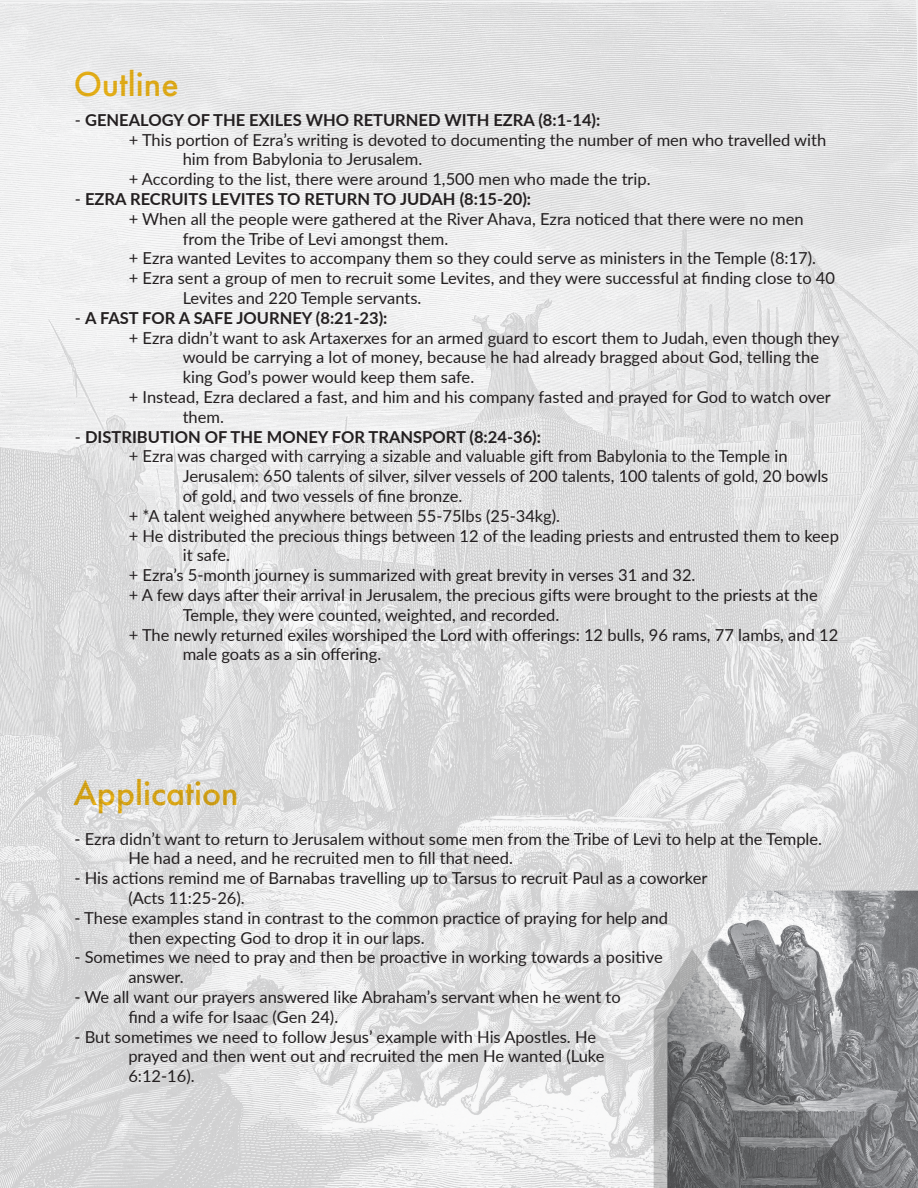
<style>
.page{position:relative;width:918px;height:1188px;background:#fff}
.page>*{position:absolute;margin:0;border:0;box-sizing:border-box;transform-origin:0 0}
.t1{font:500 36px "Futura PT";color:#f4ba19}
.t2{font:16.5px/19.8px "Lato";color:#231f20}
.t3{font:700 16.5px "Lato";color:#231f20}
.s1{font-weight:400}
</style>
<div class="page">
<img style="left:0;top:0;width:918px;height:1188px">
<img style="left:667px;top:891px;width:251px;height:297px">
<svg style="left:654px;top:949px;width:221px;height:239px;background:#88898b"></svg>
<h1 class="t1" style="left:73px;top:62px;width:107px">Outline</h1>
<p class="t3" style="left:75px;top:108px;width:527px"><span class="s1">-</span> GENEALOGY OF THE EXILES WHO RETURNED WITH EZRA (8:1-14):</p>
<p class="t2" style="left:129px;top:129px;width:699px">+ This portion of Ezra’s writing is devoted to documenting the number of men who travelled with</p>
<p class="t2" style="left:183px;top:149px;width:241px">him from Babylonia to Jerusalem.</p>
<p class="t2" style="left:129px;top:169px;width:523px">+ According to the list, there were around 1,500 men who made the trip.</p>
<p class="t3" style="left:75px;top:187px;width:458px"><span class="s1">-</span> EZRA RECRUITS LEVITES TO RETURN TO JUDAH (8:15-20):</p>
<p class="t2" style="left:129px;top:208px;width:677px">+ When all the people were gathered at the River Ahava, Ezra noticed that there were no men</p>
<p class="t2" style="left:183px;top:228px;width:267px">from the Tribe of Levi amongst them.</p>
<p class="t2" style="left:129px;top:248px;width:689px">+ Ezra wanted Levites to accompany them so they could serve as ministers in the Temple (8:17).</p>
<p class="t2" style="left:129px;top:268px;width:708px">+ Ezra sent a group of men to recruit some Levites, and they were successful at finding close to 40</p>
<p class="t2" style="left:183px;top:287px;width:240px">Levites and 220 Temple servants.</p>
<p class="t3" style="left:75px;top:306px;width:314px"><span class="s1">-</span> A FAST FOR A SAFE JOURNEY (8:21-23):</p>
<p class="t2" style="left:129px;top:327px;width:712px">+ Ezra didn’t want to ask Artaxerxes for an armed guard to escort them to Judah, even though they</p>
<p class="t2" style="left:183px;top:347px;width:638px">would be carrying a lot of money, because he had already bragged about God, telling the</p>
<p class="t2" style="left:183px;top:367px;width:293px">king God’s power would keep them safe.</p>
<p class="t2" style="left:129px;top:386px;width:704px">+ Instead, Ezra declared a fast, and him and his company fasted and prayed for God to watch over</p>
<p class="t2" style="left:183px;top:406px;width:43px">them.</p>
<p class="t3" style="left:75px;top:424px;width:468px"><span class="s1">-</span> DISTRIBUTION OF THE MONEY FOR TRANSPORT (8:24-36):</p>
<p class="t2" style="left:129px;top:446px;width:660px">+ Ezra was charged with carrying a sizable and valuable gift from Babylonia to the Temple in</p>
<p class="t2" style="left:183px;top:466px;width:647px">Jerusalem: 650 talents of silver, silver vessels of 200 talents, 100 talents of gold, 20 bowls</p>
<p class="t2" style="left:183px;top:485px;width:281px">of gold, and two vessels of fine bronze.</p>
<p class="t2" style="left:129px;top:505px;width:433px">+ *A talent weighed anywhere between 55-75lbs (25-34kg).</p>
<p class="t2" style="left:129px;top:525px;width:712px">+ He distributed the precious things between 12 of the leading priests and entrusted them to keep</p>
<p class="t2" style="left:183px;top:545px;width:49px">it safe.</p>
<p class="t2" style="left:129px;top:565px;width:568px">+ Ezra’s 5-month journey is summarized with great brevity in verses 31 and 32.</p>
<p class="t2" style="left:129px;top:584px;width:691px">+ A few days after their arrival in Jerusalem, the precious gifts were brought to the priests at the</p>
<p class="t2" style="left:183px;top:604px;width:378px">Temple, they were counted, weighted, and recorded.</p>
<p class="t2" style="left:129px;top:624px;width:711px">+ The newly returned exiles worshiped the Lord with offerings: 12 bulls, 96 rams, 77 lambs, and 12</p>
<p class="t2" style="left:183px;top:644px;width:200px">male goats as a sin offering.</p>
<h1 class="t1" style="left:73px;top:772px;width:167px">Application</h1>
<p class="t2" style="left:128px;top:828px;width:695px;text-indent:-54px">- Ezra didn’t want to return to Jerusalem without some men from the Tribe of Levi to help at the Temple.<br>He had a need, and he recruited men to fill that need.</p>
<p class="t2" style="left:128px;top:868px;width:581px;text-indent:-54px">- His actions remind me of Barnabas travelling up to Tarsus to recruit Paul as a coworker (Acts 11:25-26).</p>
<p class="t2" style="left:128px;top:907px;width:541px;text-indent:-54px">- These examples stand in contrast to the common practice of praying for help and then expecting God to drop it in our laps.</p>
<p class="t2" style="left:128px;top:947px;width:536px;text-indent:-54px">- Sometimes we need to pray and then be proactive in working towards a positive answer.</p>
<p class="t2" style="left:128px;top:986px;width:494px;text-indent:-54px">- We all want our prayers answered like Abraham’s servant when he went to find a wife for Isaac (Gen 24).</p>
<p class="t2" style="left:128px;top:1026px;width:478px;text-indent:-54px">- But sometimes we need to follow Jesus’ example with His Apostles. He prayed and then went out and recruited the men He wanted (Luke<br>6:12-16).</p>
</div>
